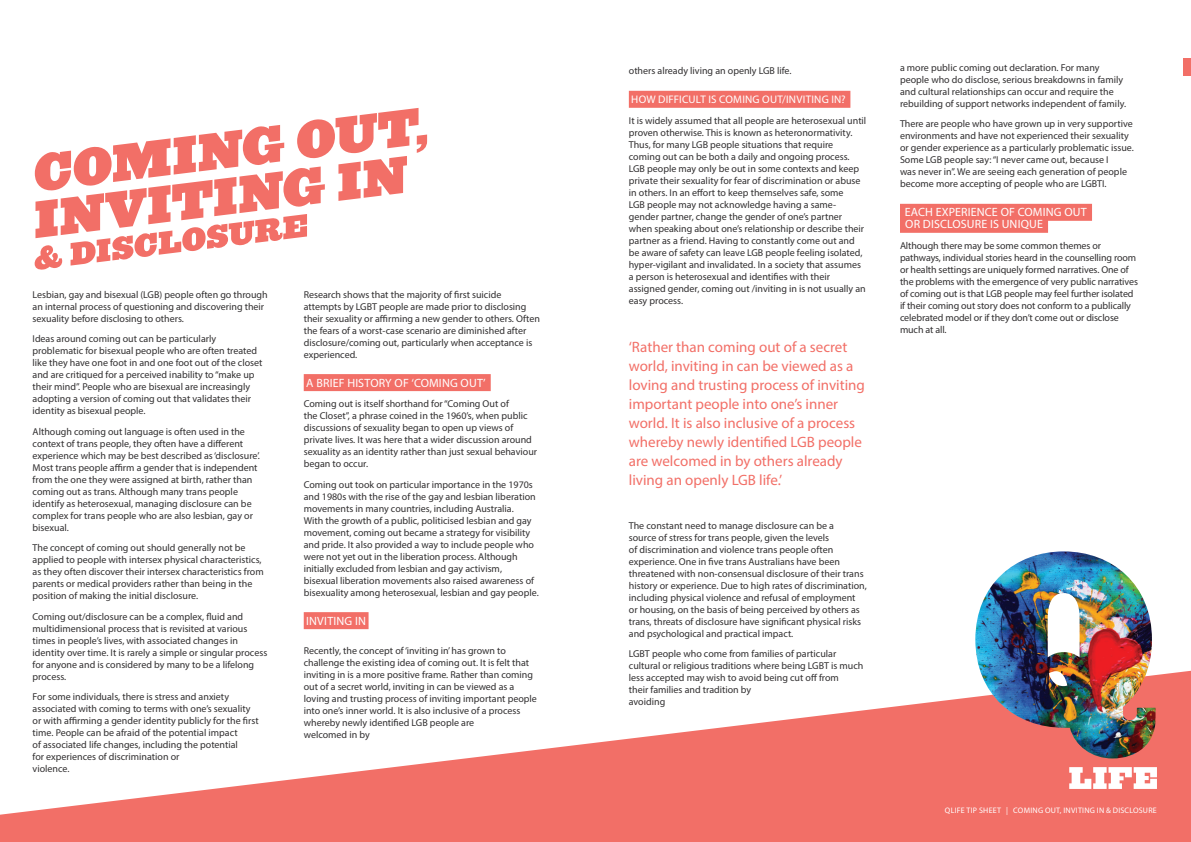
<style>
.page{position:relative;width:1191px;height:842px;background:#fff}
.page>*{position:absolute;margin:0;border:0;box-sizing:border-box;transform-origin:0 0}
.Pull_Out_Quote{font:15px/19px "Myriad Pro";color:#f26f67}
.Sub_heading{font:12px/12px "Myriad Pro";letter-spacing:.015em;color:#fff}
.Sub_heading-2{font:11px "Myriad Pro";letter-spacing:.015em;color:#fff}
.Body{font:10px/12px "Myriad Pro";color:#312f30}
.Sub_heading-3{font:10px/12px "Myriad Pro";color:#312f30}
.Sub_heading-4{font:8px "Myriad Pro";letter-spacing:.03em;color:#fff}
</style>
<div class="page">
<svg style="left:0;top:671px;width:1191px;height:171px;fill:#f26f67"></svg>
<div style="left:304px;top:374px;width:187px;height:17px;background:#f26f67"></div>
<div style="left:304px;top:612px;width:64px;height:17px;background:#f26f67"></div>
<div style="left:629px;top:91px;width:221px;height:17px;background:#f26f67"></div>
<div style="left:900px;top:204px;width:192px;height:17px;background:#f26f67"></div>
<div style="left:900px;top:216px;width:148px;height:17px;background:#f26f67"></div>
<div style="left:1183px;top:59px;width:8px;height:17px;background:#f26f67"></div>
<img style="left:975px;top:551px;width:180px;height:207px">
<svg style="left:1069px;top:767px;width:88px;height:22px"></svg>
<svg style="left:35px;top:108px;width:392px;height:162px"></svg>
<p class="Body" style="left:33px;top:288px;width:237px">Lesbian, gay and bisexual (LGB) people often go through an internal process of questioning and discovering their sexuality before disclosing to others.</p>
<p class="Body" style="left:33px;top:333px;width:231px">Ideas around coming out can be particularly problematic for bisexual people who are often treated like they have one foot in and one foot out of the closet and are critiqued for a perceived inability to “make up their mind”. People who are bisexual are increasingly adopting a version of coming out that validates their identity as bisexual people.</p>
<p class="Body" style="left:33px;top:425px;width:229px">Although coming out language is often used in the context of trans people, they often have a different experience which may be best described as ‘disclosure’.<br>Most trans people affirm a gender that is independent from the one they were assigned at birth, rather than coming out as trans. Although many trans people identify as heterosexual, managing disclosure can be complex for trans people who are also lesbian, gay or bisexual.</p>
<p class="Body" style="left:33px;top:542px;width:233px">The concept of coming out should generally not be applied to people with intersex physical characteristics, as they often discover their intersex characteristics from parents or medical providers rather than being in the position of making the initial disclosure.</p>
<p class="Body" style="left:33px;top:610px;width:236px">Coming out/disclosure can be a complex, fluid and multidimensional process that is revisited at various times in people’s lives, with associated changes in identity over time. It is rarely a simple or singular process for anyone and is considered by many to be a lifelong process.</p>
<p class="Body" style="left:33px;top:691px;width:227px">For some individuals, there is stress and anxiety associated with coming to terms with one’s sexuality or with affirming a gender identity publicly for the first time. People can be afraid of the potential impact<br>of associated life changes, including the potential<br>for experiences of discrimination or<br>violence.</p>
<p class="Body" style="left:304px;top:288px;width:238px">Research shows that the majority of first suicide attempts by LGBT people are made prior to disclosing their sexuality or affirming a new gender to others. Often the fears of a worst-case scenario are diminished after disclosure/coming out, particularly when acceptance is experienced.</p>
<p class="Sub_heading" style="left:306px;top:376px;width:181px">A BRIEF HISTORY OF ‘COMING OUT’</p>
<p class="Body" style="left:304px;top:398px;width:235px">Coming out is itself shorthand for “Coming Out of<br>the Closet”, a phrase coined in the 1960’s, when public discussions of sexuality began to open up views of private lives. It was here that a wider discussion around sexuality as an identity rather than just sexual behaviour began to occur.</p>
<p class="Body" style="left:304px;top:478px;width:236px">Coming out took on particular importance in the 1970s and 1980s with the rise of the gay and lesbian liberation movements in many countries, including Australia.<br>With the growth of a public, politicised lesbian and gay movement, coming out became a strategy for visibility and pride. It also provided a way to include people who were not yet out in the liberation process. Although initially excluded from lesbian and gay activism, bisexual liberation movements also raised awareness of bisexuality among heterosexual, lesbian and gay people.</p>
<p class="Sub_heading" style="left:306px;top:614px;width:61px">INVITING IN</p>
<p class="Sub_heading-3" style="left:304px;top:644px;width:235px">Recently, the concept of ‘inviting in’ has grown to challenge the existing idea of coming out. It is felt that inviting in is a more positive frame. Rather than coming out of a secret world, inviting in can be viewed as a loving and trusting process of inviting important people into one’s inner world. It is also inclusive of a process whereby newly identified LGB people are<br>welcomed in by</p>
<p class="Sub_heading-3" style="left:629px;top:65px;width:164px">others already living an openly LGB life.</p>
<p class="Sub_heading-2" style="left:631px;top:93px;width:216px">HOW DIFFICULT IS COMING OUT/INVITING IN?</p>
<p class="Body" style="left:629px;top:114px;width:239px">It is widely assumed that all people are heterosexual until proven otherwise. This is known as heteronormativity.<br>Thus, for many LGB people situations that require coming out can be both a daily and ongoing process.<br>LGB people may only be out in some contexts and keep private their sexuality for fear of discrimination or abuse in others. In an effort to keep themselves safe, some<br>LGB people may not acknowledge having a same&shy;gender partner, change the gender of one’s partner when speaking about one’s relationship or describe their partner as a friend. Having to constantly come out and be aware of safety can leave LGB people feeling isolated, hyper-vigilant and invalidated. In a society that assumes a person is heterosexual and identifies with their assigned gender, coming out /inviting in is not usually an easy process.</p>
<p class="Pull_Out_Quote" style="left:629px;top:337px;width:237px">‘Rather than coming out of a secret world, inviting in can be viewed as a loving and trusting process of inviting important people into one’s inner world. It is also inclusive of a process whereby newly identified LGB people are welcomed in by others already living an openly LGB life.’</p>
<p class="Body" style="left:629px;top:519px;width:239px">The constant need to manage disclosure can be a<br>source of stress for trans people, given the levels<br>of discrimination and violence trans people often experience. One in five trans Australians have been threatened with non-consensual disclosure of their trans history or experience. Due to high rates of discrimination, including physical violence and refusal of employment or housing, on the basis of being perceived by others as trans, threats of disclosure have significant physical risks and psychological and practical impact.</p>
<p class="Body" style="left:629px;top:648px;width:236px">LGBT people who come from families of particular cultural or religious traditions where being LGBT is much less accepted may wish to avoid being cut off from<br>their families and tradition by<br>avoiding</p>
<p class="Body" style="left:900px;top:61px;width:227px">a more public coming out declaration. For many people who do disclose, serious breakdowns in family and cultural relationships can occur and require the rebuilding of support networks independent of family.</p>
<p class="Body" style="left:900px;top:118px;width:235px">There are people who have grown up in very supportive environments and have not experienced their sexuality or gender experience as a particularly problematic issue.<br>Some LGB people say: “I never came out, because I<br>was never in”. We are seeing each generation of people become more accepting of people who are LGBTI.</p>
<p class="Sub_heading" style="left:904px;top:206px;width:183px">EACH EXPERIENCE OF COMING OUT<br>OR DISCLOSURE IS UNIQUE</p>
<p class="Body" style="left:900px;top:239px;width:239px">Although there may be some common themes or pathways, individual stories heard in the counselling room or health settings are uniquely formed narratives. One of the problems with the emergence of very public narratives of coming out is that LGB people may feel further isolated if their coming out story does not conform to a publically celebrated model or if they don’t come out or disclose much at all.</p>
<p class="Sub_heading-4" style="left:945px;top:806px;width:213px">QLIFE TIP SHEET | COMING OUT, INVITING IN &amp; DISCLOSURE</p>
</div>
